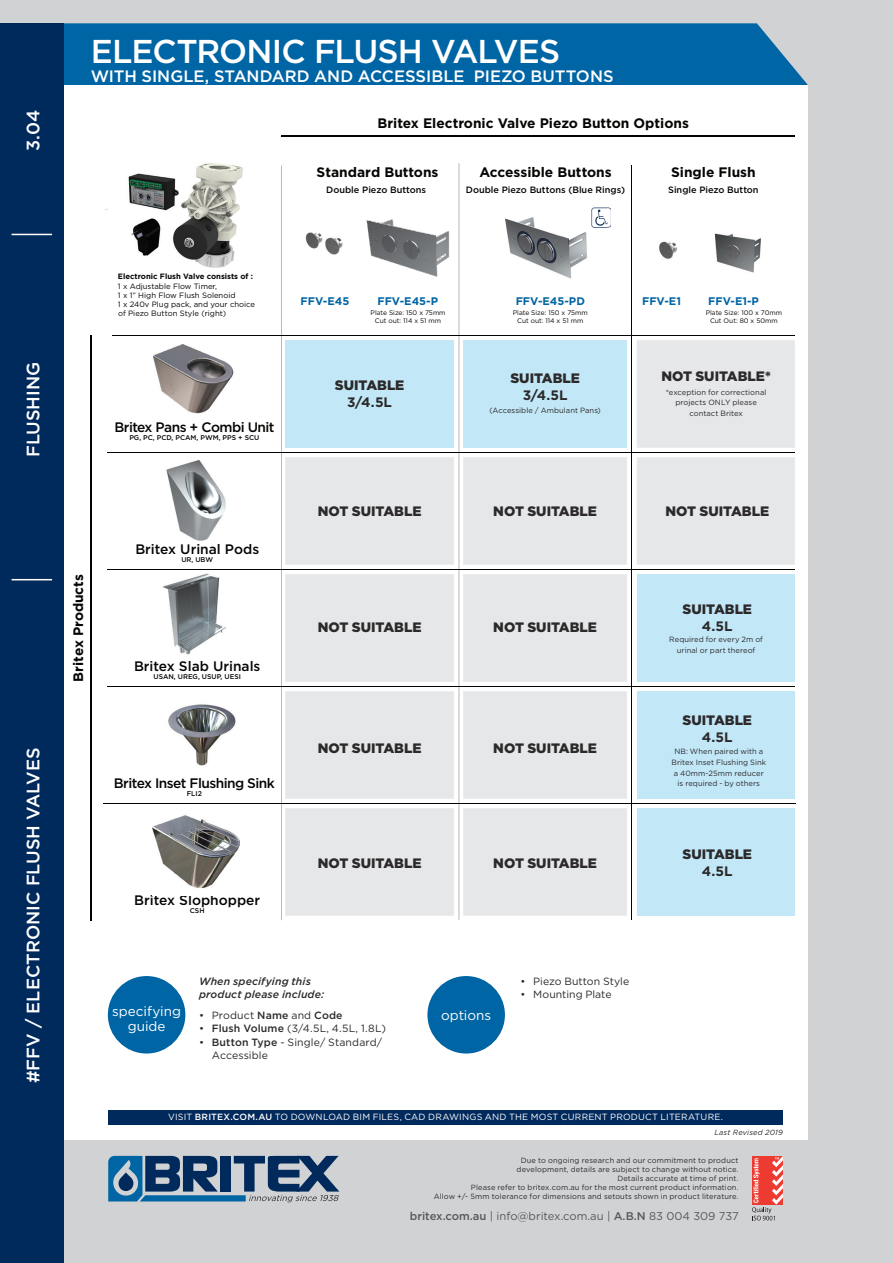
<style>
.page{position:relative;width:893px;height:1263px;background:#d1d2d4}
.page>*{position:absolute;margin:0;border:0;box-sizing:border-box;transform-origin:0 0}
.HEADING_RA{font:500 33px "Gotham";letter-spacing:-.03em;color:#fff}
.banner_text{font:500 18px "Gotham";color:#fff}
.HEADING{font:500 16.5px "Gotham";letter-spacing:-.005em;color:#fff}
.t1{font:700 13.8px "Gotham";color:#050504}
.t2{font:500 13.8px "Gotham";letter-spacing:-.015em;color:#050504}
.t3{font:500 13.8px "Gotham";letter-spacing:-.04em;color:#050504}
.BODY_COPY{font:900 13.65px "Gotham";letter-spacing:-.005em;color:#2b292a}
.BODY_COPY-2{font:700 13.65px "Gotham";color:#2b292a}
.circles{font:13.5px/15px "Gotham";color:#fff;text-align:center}
.t4{font:11.25px "Gotham";color:#57585a}
.t5{font:700 11.1px "Gotham";color:#0065a4}
.t6{font:10.5px/13.5px "Gotham";letter-spacing:.01em;color:#2b292a}
.BODY_COPY-3{font:italic 500 10.5px "Gotham";letter-spacing:.01em;color:#2b292a}
.t7{font:500 9.15px "Gotham";color:#050504}
.t8{font:9px "Gotham";letter-spacing:.02em;color:#fff}
.t9{font:7.8px/9.3px "Gotham";color:#050504}
.BODY_COPY-4{font:7.65px/10.6px "Gotham";letter-spacing:.005em;color:#2b292a;text-align:center}
.t10{font:7.5px/9px "Gotham";letter-spacing:.015em;color:#2b292a;text-align:right}
.BODY_COPY-5{font:italic 7.5px "Gotham";letter-spacing:.025em;color:#2b292a}
.t11{font:500 6.9px "Gotham";color:#050504}
.t12{font:6.6px/7.9px "Gotham";color:#050504;text-align:center}
.s1{font-weight:700}
.s2{font-weight:500}
</style>
<div class="page">
<div style="left:64px;top:23px;width:744px;height:62px;background:#0065a4"></div>
<div style="left:64px;top:85px;width:744px;height:1054px;background:#fff"></div>
<div style="left:0;top:23px;width:64px;height:1240px;background:#00295c"></div>
<div style="left:108px;top:976px;width:77px;height:77px;background:#0065a4;border-radius:50%"></div>
<div style="left:108px;top:1110px;width:675px;height:14px;background:#00295c"></div>
<hr style="left:12px;top:579px;width:40px;height:1px;background:#fff">
<hr style="left:12px;top:234px;width:40px;height:1px;background:#fff">
<svg style="left:108px;top:1156px;width:231px;height:46px"></svg>
<svg style="left:752px;top:1156px;width:31px;height:64px"></svg>
<div style="left:427px;top:976px;width:78px;height:77px;background:#0065a4;border-radius:50%"></div>
<img style="left:153px;top:344px;width:81px;height:70px">
<img style="left:659px;top:241px;width:18px;height:18px">
<img style="left:305px;top:232px;width:38px;height:23px">
<img style="left:458px;top:200px;width:1px;height:100px">
<img style="left:714px;top:233px;width:47px;height:40px">
<hr style="left:281px;top:136px;width:514px;height:1px;background:#040503">
<hr style="left:112px;top:335px;width:683px;height:1px;background:#040503">
<hr style="left:108px;top:452px;width:687px;height:1px;background:#040503">
<hr style="left:108px;top:569px;width:687px;height:1px;background:#040503">
<hr style="left:103px;top:803px;width:692px;height:1px;background:#040503">
<hr style="left:108px;top:686px;width:687px;height:1px;background:#040503">
<hr style="left:282px;top:165px;width:1px;height:755px;background:#040503">
<hr style="left:459px;top:163px;width:1px;height:757px;background:#040503">
<hr style="left:632px;top:165px;width:1px;height:755px;background:#040503">
<img style="left:591px;top:208px;width:20px;height:20px">
<hr style="left:90px;top:335px;width:2px;height:585px;background:#040503">
<img style="left:166px;top:460px;width:60px;height:81px">
<img style="left:168px;top:704px;width:68px;height:62px">
<img style="left:163px;top:573px;width:63px;height:81px">
<img style="left:153px;top:815px;width:87px;height:73px">
<img style="left:105px;top:163px;width:138px;height:105px">
<div style="left:286px;top:340px;width:168px;height:107px;background:#c2e8f8"></div>
<div style="left:464px;top:340px;width:163px;height:107px;background:#c2e8f8"></div>
<div style="left:637px;top:340px;width:158px;height:107px;background:#e6e7e9"></div>
<div style="left:637px;top:457px;width:158px;height:108px;background:#e6e7e9"></div>
<div style="left:285px;top:457px;width:169px;height:107px;background:#e6e7e9"></div>
<div style="left:285px;top:574px;width:169px;height:107px;background:#e6e7e9"></div>
<div style="left:285px;top:691px;width:169px;height:108px;background:#e6e7e9"></div>
<div style="left:285px;top:808px;width:169px;height:108px;background:#e6e7e9"></div>
<div style="left:464px;top:457px;width:163px;height:107px;background:#e6e7e9"></div>
<div style="left:464px;top:574px;width:163px;height:108px;background:#e6e7e9"></div>
<div style="left:637px;top:574px;width:158px;height:107px;background:#c2e8f8"></div>
<div style="left:464px;top:691px;width:163px;height:108px;background:#e6e7e9"></div>
<div style="left:637px;top:691px;width:158px;height:107px;background:#c2e8f8"></div>
<div style="left:464px;top:808px;width:163px;height:108px;background:#e6e7e9"></div>
<div style="left:637px;top:808px;width:158px;height:107px;background:#c2e8f8"></div>
<img style="left:366px;top:219px;width:84px;height:58px">
<img style="left:505px;top:217px;width:82px;height:62px">
<p class="banner_text" style="left:23px;top:151px;width:42px;rotate:-90deg">3.04</p>
<p class="HEADING_RA" style="left:91px;top:33px;width:471px">ELECTRONIC FLUSH VALVES</p>
<p class="HEADING" style="left:91px;top:66px;width:524px">WITH SINGLE, STANDARD AND ACCESSIBLE PIEZO BUTTONS</p>
<p class="t1" style="left:378px;top:115px;width:313px">Britex Electronic Valve Piezo Button Options</p>
<p class="t1" style="left:479px;top:164px;width:134px">Accessible Buttons</p>
<p class="t1" style="left:671px;top:164px;width:86px">Single Flush</p>
<p class="t1" style="left:317px;top:164px;width:123px">Standard Buttons</p>
<p class="t7" style="left:326px;top:184px;width:101px">Double Piezo Buttons</p>
<p class="t7" style="left:668px;top:184px;width:92px">Single Piezo Button</p>
<p class="t7" style="left:466px;top:184px;width:161px">Double Piezo Buttons (Blue Rings)</p>
<h2 class="banner_text" style="left:23px;top:457px;width:97px;rotate:-90deg">FLUSHING</h2>
<p class="banner_text" style="left:23px;top:1083px;width:337px;rotate:-90deg">#FFV / ELECTRONIC FLUSH VALVES</p>
<p class="t1" style="left:70px;top:682px;width:109px;rotate:-90deg">Britex Products</p>
<p class="t9" style="left:118px;top:272px;width:139px"><span class="s1">Electronic Flush Valve consists of :<br></span>1 x Adjustable Flow Timer,<br>1 x 1” High Flow Flush Solenoid<br>1 x 240v Plug pack and your choice</p>
<p class="t9" style="left:118px;top:300px;width:110px;text-indent:72px">,<br>of Piezo Button Style (right)</p>
<p class="t3" style="left:115px;top:419px;width:161px">Britex Pans + Combi Unit</p>
<p class="t11" style="left:129px;top:434px;width:132px">PG, PC, PCD, PCAM, PWM, PPS + SCU</p>
<p class="t2" style="left:135px;top:541px;width:125px">Britex Urinal Pods</p>
<p class="t11" style="left:181px;top:556px;width:33px">UR, UBW</p>
<p class="t2" style="left:134px;top:658px;width:128px">Britex Slab Urinals</p>
<p class="t11" style="left:154px;top:673px;width:89px">USAN, UREG, USUP, UESI</p>
<p class="t3" style="left:114px;top:775px;width:162px">Britex Inset Flushing Sink</p>
<p class="t11" style="left:187px;top:790px;width:17px">FLI2</p>
<p class="t2" style="left:134px;top:892px;width:127px">Britex Slophopper</p>
<p class="t11" style="left:190px;top:907px;width:16px">CSH</p>
<p class="t5" style="left:301px;top:294px;width:50px">FFV-E45</p>
<p class="t5" style="left:377px;top:294px;width:62px">FFV-E45-P</p>
<p class="t5" style="left:642px;top:294px;width:40px">FFV-E1</p>
<p class="t5" style="left:516px;top:294px;width:71px">FFV-E45-PD</p>
<p class="t12" style="left:371px;top:309px;width:76px">Plate Size: 150 x 75mm<br>Cut out: 114 x 51 mm</p>
<p class="t12" style="left:513px;top:309px;width:76px">Plate Size: 150 x 75mm<br>Cut out: 114 x 51 mm</p>
<p class="t5" style="left:708px;top:294px;width:52px">FFV-E1-P</p>
<p class="t12" style="left:706px;top:309px;width:78px">Plate Size: 100 x 70mm<br>Cut Out: 80 x 50mm</p>
<p class="BODY_COPY" style="left:335px;top:377px;width:71px">SUITABLE</p>
<p class="BODY_COPY-2" style="left:347px;top:394px;width:46px">3/4.5L</p>
<p class="BODY_COPY" style="left:318px;top:503px;width:105px">NOT SUITABLE</p>
<p class="BODY_COPY" style="left:318px;top:619px;width:105px">NOT SUITABLE</p>
<p class="BODY_COPY" style="left:318px;top:740px;width:105px">NOT SUITABLE</p>
<p class="BODY_COPY" style="left:318px;top:855px;width:105px">NOT SUITABLE</p>
<p class="BODY_COPY" style="left:510px;top:371px;width:71px">SUITABLE</p>
<p class="BODY_COPY-4" style="left:489px;top:405px;width:113px">(Accessible / Ambulant Pans)</p>
<p class="BODY_COPY-2" style="left:523px;top:387px;width:46px">3/4.5L</p>
<p class="BODY_COPY" style="left:661px;top:368px;width:111px">NOT SUITABLE*</p>
<p class="BODY_COPY-4" style="left:666px;top:387px;width:102px">*exception for correctional projects ONLY please contact Britex</p>
<p class="BODY_COPY" style="left:493px;top:503px;width:105px">NOT SUITABLE</p>
<p class="BODY_COPY" style="left:665px;top:503px;width:105px">NOT SUITABLE</p>
<p class="BODY_COPY" style="left:493px;top:619px;width:105px">NOT SUITABLE</p>
<p class="BODY_COPY" style="left:493px;top:740px;width:105px">NOT SUITABLE</p>
<p class="BODY_COPY" style="left:493px;top:855px;width:105px">NOT SUITABLE</p>
<p class="BODY_COPY" style="left:682px;top:601px;width:71px">SUITABLE</p>
<p class="BODY_COPY-4" style="left:669px;top:634px;width:95px">Required for every 2m of urinal or part thereof</p>
<p class="BODY_COPY-2" style="left:702px;top:618px;width:32px">4.5L</p>
<p class="BODY_COPY" style="left:682px;top:712px;width:71px">SUITABLE</p>
<p class="BODY_COPY-2" style="left:702px;top:729px;width:32px">4.5L</p>
<p class="BODY_COPY-4" style="left:671px;top:746px;width:96px">NB: When paired with a<br>Britex Inset Flushing Sink a 40mm-25mm reducer is required - by others</p>
<p class="BODY_COPY" style="left:682px;top:847px;width:71px">SUITABLE</p>
<p class="BODY_COPY-2" style="left:702px;top:863px;width:32px">4.5L</p>
<h3 class="circles" style="left:112px;top:1003px;width:70px">specifying guide</h3>
<p class="BODY_COPY-3" style="left:199px;top:975px;width:113px">When specifying this</p>
<p class="BODY_COPY-3" style="left:199px;top:988px;width:127px">product please include:</p>
<p class="t6" style="left:199px;top:1008px;width:145px">• Product <span class="s2">Name</span> and <span class="s2">Code</span></p>
<p class="t6" style="left:199px;top:1022px;width:188px">• <span class="s2">Flush Volume</span> (3/4.5L, 4.5L, 1.8L)</p>
<p class="t6" style="left:212px;top:1035px;width:172px;text-indent:-13px">• <span class="s2">Button Type</span> - Single/ Standard/<br>Accessible</p>
<p class="circles" style="left:441px;top:1008px;width:52px">options</p>
<p class="t6" style="left:520px;top:974px;width:110px">• Piezo Button Style</p>
<p class="t6" style="left:520px;top:988px;width:93px">• Mounting Plate</p>
<p class="t8" style="left:168px;top:1112px;width:556px">VISIT <span class="s2">BRITEX.COM.AU</span> TO DOWNLOAD BIM FILES, CAD DRAWINGS AND THE MOST CURRENT PRODUCT LITERATURE.</p>
<p class="BODY_COPY-5" style="left:714px;top:1128px;width:70px">Last Revised 2019</p>
<p class="t10" style="left:434px;top:1155px;width:306px">Due to ongoing research and our commitment to product<br>development, details are subject to change without notice.<br>Details accurate at time of print.<br>Please refer to britex.com.au for the most current product information.<br>Allow +/- 5mm tolerance for dimensions and setouts shown in product literature.</p>
<h3 class="t4" style="left:410px;top:1210px;width:330px"><span class="s2">britex.com.au</span> | info@britex.com.au | <span class="s2">A.B.N</span> 83 004 309 737</h3>
</div>
